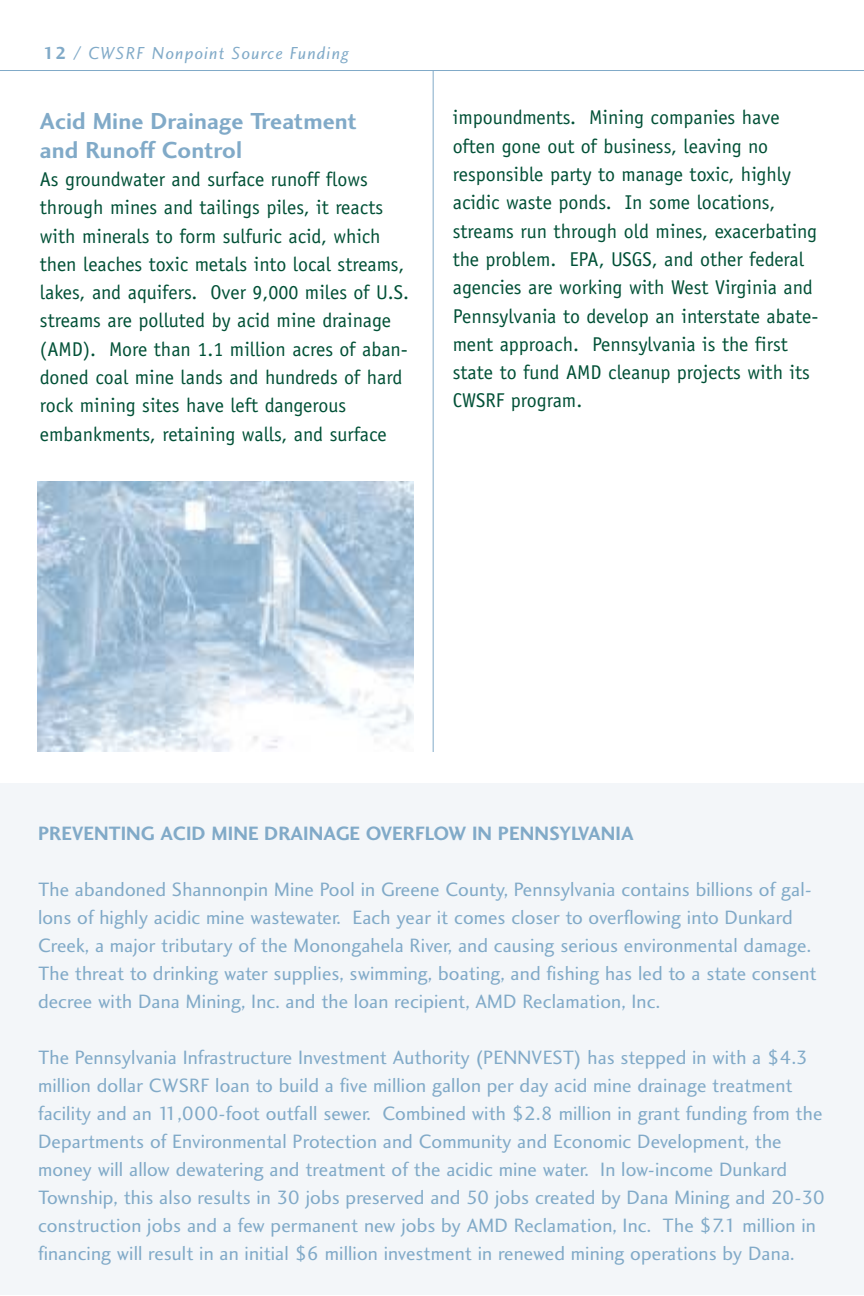
<style>
.page{position:relative;width:864px;height:1296px;background:#fff}
.page>*{position:absolute;margin:0;border:0;box-sizing:border-box;transform-origin:0 0}
.t1{font:24px/28.4px "Charlotte Sans Bold Plain";letter-spacing:.005em;color:#81aac8}
.t2{font:20px/28px "Charlotte Sans Book Plain";letter-spacing:.005em;color:#81aac8}
.t3{font:20px/28.4px "Officina Sans";color:#005036}
.t4{font:20px "Charlotte Sans Bold Plain";letter-spacing:.005em;color:#81aac8}
.t5{font:18px "Charlotte Sans Book Italic Plain";letter-spacing:.06em;color:#81aac8}
.s1{font-family:"Charlotte Sans Bold Plain"}
</style>
<div class="page">
<div style="left:0;top:783px;width:864px;height:512px;background:#f3f6f9"></div>
<hr style="left:0;top:70px;width:864px;height:1px;background:#81aac8">
<hr style="left:433px;top:71px;width:1px;height:681px;background:#81aac8">
<img style="left:37px;top:481px;width:377px;height:270px">
<p class="t5" style="left:43px;top:46px;width:307px"><span class="s1">12</span> / CWSRF Nonpoint Source Funding</p>
<p class="t1" style="left:40px;top:109px;width:318px">Acid Mine Drainage Treatment and Runoff Control</p>
<p class="t3" style="left:40px;top:167px;width:371px">As groundwater and surface runoff flows through mines and tailings piles, it reacts with minerals to form sulfuric acid, which then leaches toxic metals into local streams, lakes, and aquifers. Over 9,000 miles of U.S. streams are polluted by acid mine drainage (AMD). More than 1.1 million acres of aban&shy;doned coal mine lands and hundreds of hard rock mining sites have left dangerous embankments, retaining walls, and surface</p>
<p class="t3" style="left:453px;top:105px;width:367px">impoundments. Mining companies have often gone out of business, leaving no responsible party to manage toxic, highly acidic waste ponds. In some locations, streams run through old mines, exacerbating the problem. EPA, USGS, and other federal agencies are working with West Virginia and Pennsylvania to develop an interstate abate&shy;ment approach. Pennsylvania is the first state to fund AMD cleanup projects with its CWSRF program.</p>
<p class="t4" style="left:38px;top:825px;width:597px">PREVENTING ACID MINE DRAINAGE OVERFLOW IN PENNSYLVANIA</p>
<p class="t2" style="left:38px;top:877px;width:780px">The abandoned Shannonpin Mine Pool in Greene County, Pennsylvania contains billions of gal&shy;lons of highly acidic mine wastewater. Each year it comes closer to overflowing into Dunkard Creek, a major tributary of the Monongahela River, and causing serious environmental damage.<br>The threat to drinking water supplies, swimming, boating, and fishing has led to a state consent decree with Dana Mining, Inc. and the loan recipient, AMD Reclamation, Inc.</p>
<p class="t2" style="left:38px;top:1045px;width:788px">The Pennsylvania Infrastructure Investment Authority (PENNVEST) has stepped in with a $4.3 million dollar CWSRF loan to build a five million gallon per day acid mine drainage treatment facility and an 11,000-foot outfall sewer. Combined with $2.8 million in grant funding from the Departments of Environmental Protection and Community and Economic Development, the money will allow dewatering and treatment of the acidic mine water. In low-income Dunkard Township, this also results in 30 jobs preserved and 50 jobs created by Dana Mining and 20-30 construction jobs and a few permanent new jobs by AMD Reclamation, Inc. The $7.1 million in financing will result in an initial $6 million investment in renewed mining operations by Dana.</p>
</div>
